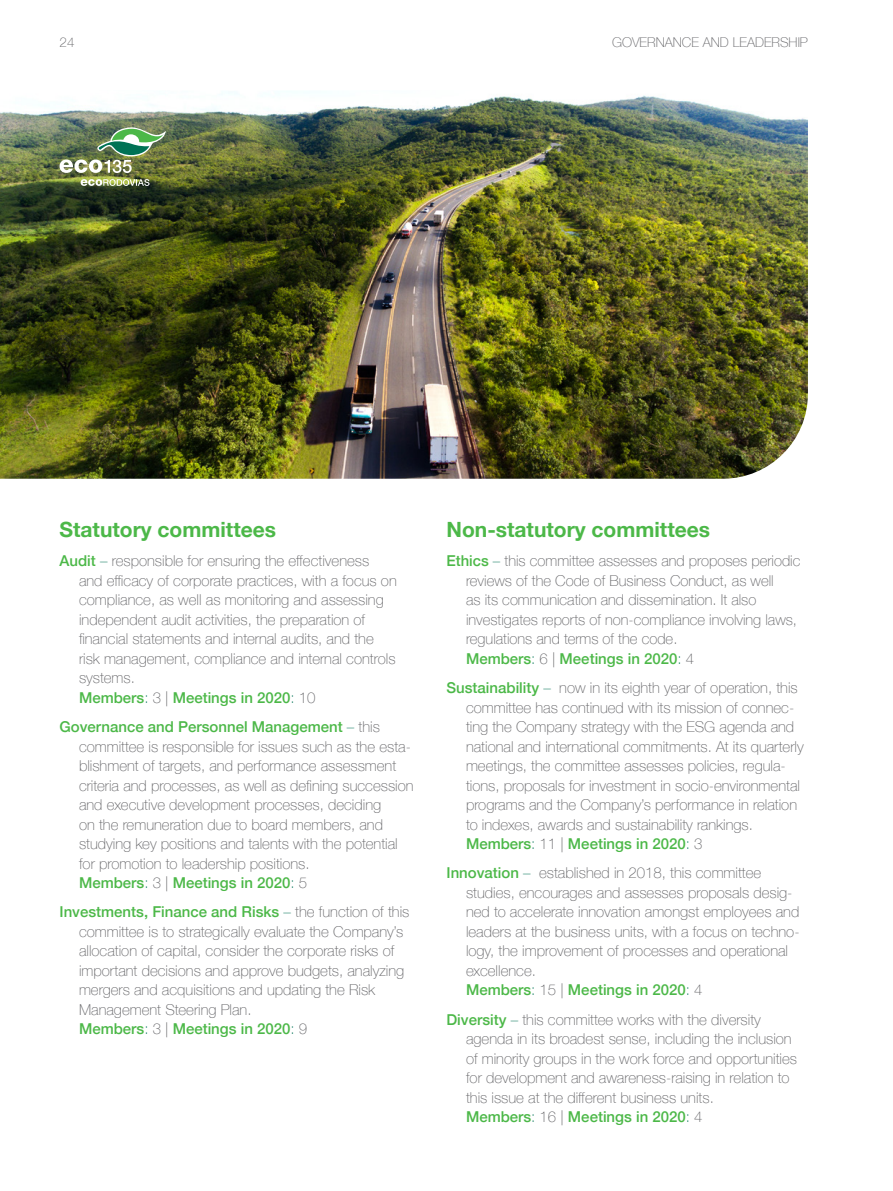
<style>
.page{position:relative;width:893px;height:1191px;background:#fff}
.page>*{position:absolute;margin:0;border:0;box-sizing:border-box;transform-origin:0 0}
.titulo_B{font:700 21px "Helvetica Neue";color:#4cb848}
.base{font:100 15px/19.5px "Helvetica Neue";color:#636366}
.t1{font:100 13.5px "Helvetica Neue";color:#636366}
.s1{font-weight:500;color:#4cb848}
.s2{color:#007255}
</style>
<div class="page">
<img style="left:0;top:91px;width:808px;height:388px">
<img style="left:60px;top:127px;width:106px;height:46px">
<svg style="left:81px;top:179px;width:69px;height:7px"></svg>
<p class="t1" style="left:60px;top:32px;width:17px">24</p>
<p class="t1" style="left:612px;top:32px;width:20px">Governance</p>
<p class="t1" style="left:703px;top:32px;width:10px">and</p>
<p class="t1" style="left:733px;top:32px;width:9px">leadership</p>
<p class="titulo_B" style="left:60px;top:513px;width:218px">Statutory committees</p>
<p class="base" style="left:79px;top:550px;width:319px;text-indent:-20px"><span class="s1">Audit</span> <span class="s2">–</span> responsible for ensuring the effectiveness<br>and efficacy of corporate practices, with a focus on compliance, as well as monitoring and assessing independent audit activities, the preparation of financial statements and internal audits, and the risk management, compliance and internal controls systems.<br><span class="s1">Members</span><span class="s2">:</span> 3 | <span class="s1">Meetings in 2020</span><span class="s2">:</span> 10</p>
<p class="base" style="left:79px;top:716px;width:336px;text-indent:-20px"><span class="s1">Governance and Personnel Management</span> <span class="s2">–</span> this committee is responsible for issues such as the esta&shy;blishment of targets, and performance assessment criteria and processes, as well as defining succession and executive development processes, deciding<br>on the remuneration due to board members, and studying key positions and talents with the potential for promotion to leadership positions.<br><span class="s1">Members</span><span class="s2">:</span> 3 | <span class="s1">Meetings in 2020</span><span class="s2">:</span> 5</p>
<p class="base" style="left:79px;top:901px;width:332px;text-indent:-20px"><span class="s1">Investments, Finance and Risks</span> <span class="s2">–</span> the function of this committee is to strategically evaluate the Company’s allocation of capital, consider the corporate risks of important decisions and approve budgets, analyzing mergers and acquisitions and updating the Risk Management Steering Plan.<br><span class="s1">Members</span><span class="s2">:</span> 3 | <span class="s1">Meetings in 2020</span><span class="s2">:</span> 9</p>
<p class="titulo_B" style="left:446px;top:513px;width:265px">Non-statutory committees</p>
<p class="base" style="left:466px;top:550px;width:336px;text-indent:-20px"><span class="s1">Ethics</span> <span class="s2">–</span> this committee assesses and proposes periodic reviews of the Code of Business Conduct, as well<br>as its communication and dissemination. It also investigates reports of non-compliance involving laws, regulations and terms of the code.<br><span class="s1">Members</span><span class="s2">:</span> 6 | <span class="s1">Meetings in 2020</span><span class="s2">:</span> 4</p>
<p class="base" style="left:466px;top:677px;width:339px;text-indent:-20px"><span class="s1">Sustainability</span> <span class="s2">–</span> now in its eighth year of operation, this committee has continued with its mission of connec&shy;ting the Company strategy with the ESG agenda and national and international commitments. At its quarterly meetings, the committee assesses policies, regula&shy;tions, proposals for investment in socio-environmental programs and the Company’s performance in relation to indexes, awards and sustainability rankings.<br><span class="s1">Members</span><span class="s2">:</span> 11 | <span class="s1">Meetings in 2020</span><span class="s2">:</span> 3</p>
<p class="base" style="left:466px;top:862px;width:335px;text-indent:-20px"><span class="s1">Innovation</span> <span class="s2">–</span> established in 2018, this committee studies, encourages and assesses proposals desig&shy;ned to accelerate innovation amongst employees and leaders at the business units, with a focus on techno&shy;logy, the improvement of processes and operational excellence.<br><span class="s1">Members</span><span class="s2">:</span> 15 | <span class="s1">Meetings in 2020</span><span class="s2">:</span> 4</p>
<p class="base" style="left:466px;top:1009px;width:333px;text-indent:-20px"><span class="s1">Diversity</span> <span class="s2">–</span> this committee works with the diversity agenda in its broadest sense, including the inclusion of minority groups in the work force and opportunities for development and awareness-raising in relation to this issue at the different business units.<br><span class="s1">Members</span><span class="s2">:</span> 16 | <span class="s1">Meetings in 2020</span><span class="s2">:</span> 4</p>
</div>
